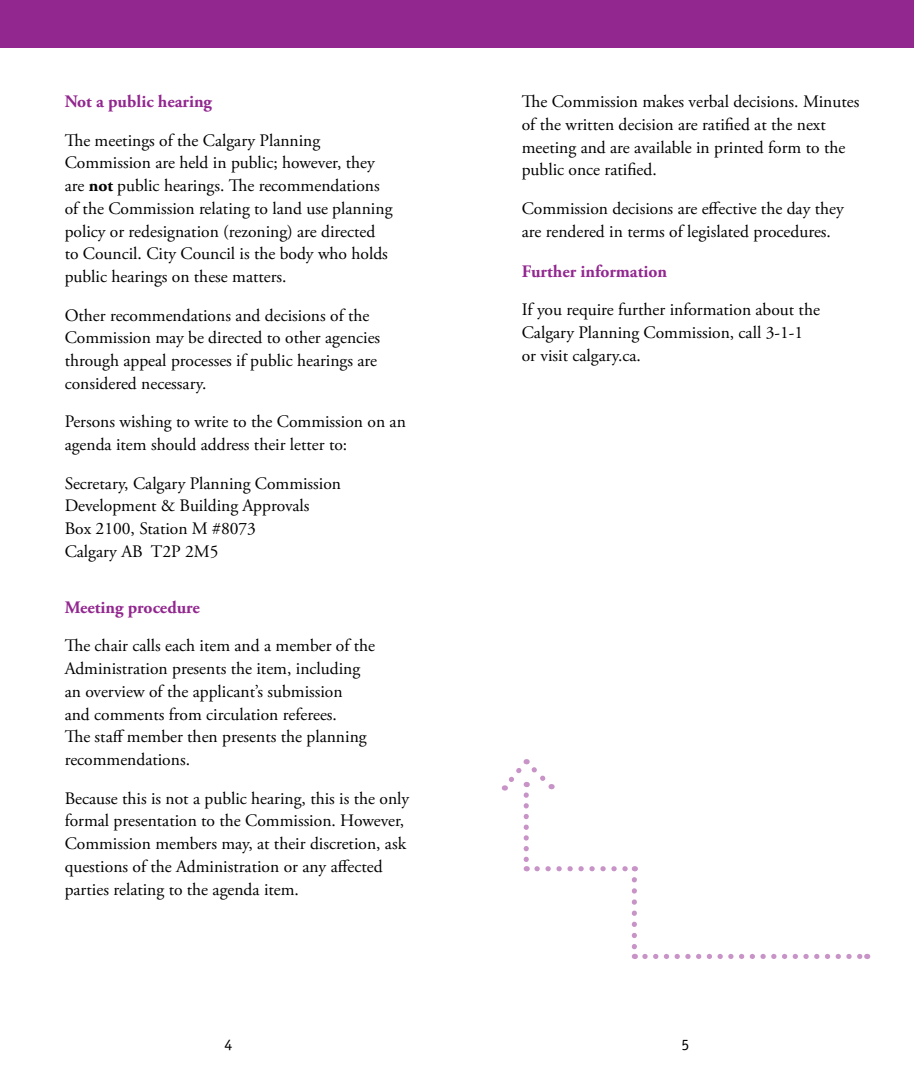
<style>
.page{position:relative;width:914px;height:1071px;background:#fff}
.page>*{position:absolute;margin:0;border:0;box-sizing:border-box;transform-origin:0 0}
.t1{font:17.5px/22.8px "Adobe Garamond Pro";color:#000}
.t2{font:700 17.5px "Adobe Garamond Pro";color:#92278f}
.t3{font:15.75px "Officina Sans Std";color:#000}
.s1{font-weight:700}
</style>
<div class="page">
<div style="left:0;top:0;width:457px;height:47px;background:#92278f"></div>
<div style="left:457px;top:0;width:457px;height:47px;background:#92278f"></div>
<svg style="left:631px;top:880px;width:6px;height:79px"></svg>
<svg style="left:645px;top:954px;width:222px;height:5px"></svg>
<svg style="left:501px;top:759px;width:134px;height:112px"></svg>
<p class="t2" style="left:65px;top:91px;width:149px">Not a public hearing</p>
<p class="t1" style="left:65px;top:129px;width:329px">The meetings of the Calgary Planning Commission are held in public; however, they are <span class="s1">not</span> public hearings. The recommendations of the Commission relating to land use planning policy or redesignation (rezoning) are directed to Council. City Council is the body who holds public hearings on these matters.</p>
<p class="t1" style="left:65px;top:304px;width:317px">Other recommendations and decisions of the Commission may be directed to other agencies through appeal processes if public hearings are considered necessary.</p>
<p class="t1" style="left:65px;top:411px;width:343px">Persons wishing to write to the Commission on an agenda item should address their letter to:</p>
<p class="t1" style="left:65px;top:472px;width:278px">Secretary, Calgary Planning Commission<br>Development &amp; Building Approvals<br>Box 2100, Station M #8073<br>Calgary AB T2P 2M5</p>
<p class="t2" style="left:65px;top:597px;width:136px">Meeting procedure</p>
<p class="t1" style="left:65px;top:635px;width:312px">The chair calls each item and a member of the Administration presents the item, including an overview of the applicant’s submission<br>and comments from circulation referees.<br>The staff member then presents the planning recommendations.</p>
<p class="t1" style="left:65px;top:787px;width:346px">Because this is not a public hearing, this is the only formal presentation to the Commission. However, Commission members may, at their discretion, ask questions of the Administration or any affected parties relating to the agenda item.</p>
<p class="t1" style="left:522px;top:91px;width:339px">The Commission makes verbal decisions. Minutes of the written decision are ratified at the next meeting and are available in printed form to the public once ratified.</p>
<p class="t1" style="left:522px;top:198px;width:323px">Commission decisions are effective the day they are rendered in terms of legislated procedures.</p>
<p class="t2" style="left:522px;top:261px;width:147px">Further information</p>
<p class="t1" style="left:522px;top:299px;width:300px">If you require further information about the<br>Calgary Planning Commission, call 3-1-1 or visit calgary.ca.</p>
<p class="t3" style="left:224px;top:1035px;width:9px">4</p>
<p class="t3" style="left:681px;top:1035px;width:9px">5</p>
</div>
